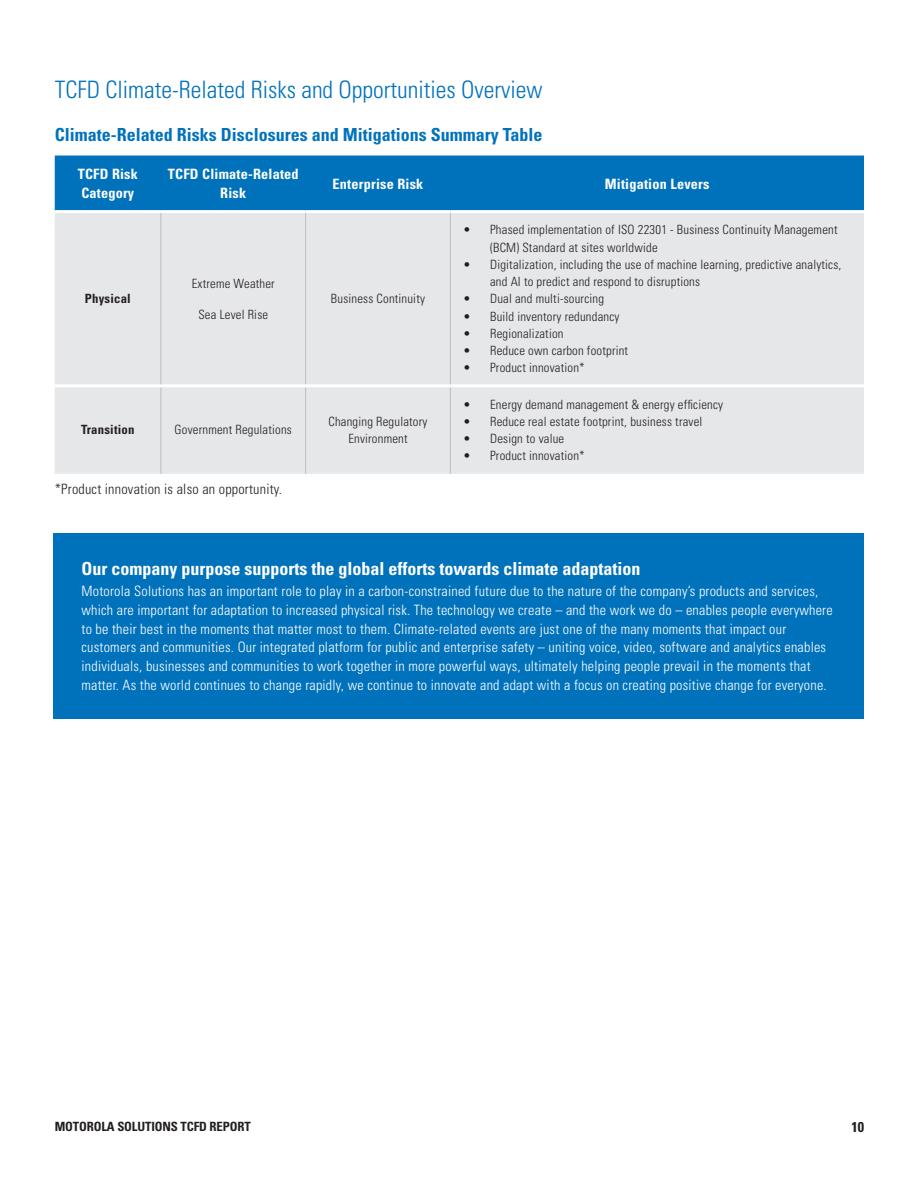
<style>
.page{position:relative;width:918px;height:1188px;background:#fff}
.page>*{position:absolute;margin:0;border:0;box-sizing:border-box;transform-origin:0 0}
.Header_2{font:300 condensed 24px "Univers LT Std";color:#0072bc}
.Subhead{font:700 condensed 18px "Univers LT Std";color:#fff}
.Subhead-2{font:700 condensed 18px "Univers LT Std";color:#0072bc}
.Body_Copy_Main{font:300 condensed 14.25px/18.8px "Univers LT Std";letter-spacing:.015em;color:#fff}
.Body_Copy_Main-2{font:700 condensed 14.25px/18.8px "Univers LT Std";letter-spacing:.015em;color:#fff}
.Body_Copy_Main-3{font:300 condensed 14.25px "Univers LT Std";letter-spacing:.015em;color:#231f20}
.t1{font:700 condensed 14.25px "Univers LT Std";color:#231f20}
.Body_Copy_Main-4{font:300 condensed 12.75px/17.2px "Univers LT Std";letter-spacing:.015em;color:#231f20}
.Body_Copy_Main-5{font:700 condensed 12.75px "Univers LT Std";letter-spacing:-.01em;color:#231f20}
.Body_Copy_Main-6{font:700 condensed 12.75px "Univers LT Std";letter-spacing:.015em;color:#231f20}
</style>
<div class="page">
<div style="left:53px;top:534px;width:811px;height:185px;background:#0072bc"></div>
<div style="left:55px;top:156px;width:809px;height:54px;background:#0072bc"></div>
<div style="left:55px;top:213px;width:809px;height:261px;background:#e6e7e9"></div>
<hr style="left:161px;top:387px;width:1px;height:87px;background:#bcbdc0">
<hr style="left:305px;top:387px;width:1px;height:87px;background:#bcbdc0">
<hr style="left:450px;top:387px;width:1px;height:87px;background:#bcbdc0">
<hr style="left:55px;top:384px;width:106px;height:3px;background:#fff">
<hr style="left:161px;top:384px;width:145px;height:3px;background:#fff">
<hr style="left:306px;top:384px;width:144px;height:3px;background:#fff">
<hr style="left:450px;top:384px;width:414px;height:3px;background:#fff">
<hr style="left:161px;top:213px;width:1px;height:171px;background:#bcbdc0">
<hr style="left:305px;top:213px;width:1px;height:171px;background:#bcbdc0">
<hr style="left:450px;top:213px;width:1px;height:171px;background:#bcbdc0">
<p class="Header_2" style="left:55px;top:76px;width:489px">TCFD Climate-Related Risks and Opportunities Overview</p>
<p class="Subhead-2" style="left:55px;top:124px;width:489px">Climate-Related Risks Disclosures and Mitigations Summary Table</p>
<p class="Body_Copy_Main-2" style="left:78px;top:165px;width:62px">TCFD Risk<br>Category</p>
<p class="Body_Copy_Main-2" style="left:168px;top:165px;width:132px;text-align:center">TCFD Climate-Related<br>Risk</p>
<p class="Body_Copy_Main-2" style="left:333px;top:174px;width:92px">Enterprise Risk</p>
<p class="Body_Copy_Main-2" style="left:605px;top:174px;width:106px">Mitigation Levers</p>
<p class="Body_Copy_Main-6" style="left:85px;top:291px;width:47px">Physical</p>
<p class="Body_Copy_Main-4" style="left:192px;top:275px;width:85px">Extreme Weather</p>
<p class="Body_Copy_Main-4" style="left:198px;top:306px;width:71px">Sea Level Rise</p>
<p class="Body_Copy_Main-4" style="left:331px;top:290px;width:96px">Business Continuity</p>
<p class="Body_Copy_Main-6" style="left:81px;top:422px;width:55px">Transition</p>
<p class="Body_Copy_Main-4" style="left:175px;top:421px;width:119px">Government Regulations</p>
<p class="Body_Copy_Main-4" style="left:328px;top:413px;width:101px;text-align:center">Changing Regulatory<br>Environment</p>
<p class="Body_Copy_Main-3" style="left:55px;top:481px;width:227px">*Product innovation is also an opportunity.</p>
<p class="Body_Copy_Main-4" style="left:490px;top:221px;width:349px;text-indent:-27px">• Phased implementation of ISO 22301 - Business Continuity Management (BCM) Standard at sites worldwide</p>
<p class="Body_Copy_Main-4" style="left:490px;top:256px;width:353px;text-indent:-27px">• Digitalization, including the use of machine learning, predictive analytics, and AI to predict and respond to disruptions</p>
<p class="Body_Copy_Main-4" style="left:463px;top:290px;width:142px">• Dual and multi-sourcing</p>
<p class="Body_Copy_Main-4" style="left:463px;top:307px;width:158px">• Build inventory redundancy</p>
<p class="Body_Copy_Main-4" style="left:463px;top:325px;width:102px">• Regionalization</p>
<p class="Body_Copy_Main-4" style="left:463px;top:342px;width:167px">• Reduce own carbon footprint</p>
<p class="Body_Copy_Main-4" style="left:463px;top:359px;width:123px">• Product innovation*</p>
<p class="Body_Copy_Main-4" style="left:463px;top:395px;width:262px">• Energy demand management &amp; energy efficiency</p>
<p class="Body_Copy_Main-4" style="left:463px;top:413px;width:241px">• Reduce real estate footprint, business travel</p>
<p class="Body_Copy_Main-4" style="left:463px;top:430px;width:103px">• Design to value</p>
<p class="Body_Copy_Main-4" style="left:463px;top:447px;width:123px">• Product innovation*</p>
<p class="Subhead" style="left:82px;top:557px;width:560px">Our company purpose supports the global efforts towards climate adaptation</p>
<p class="Body_Copy_Main" style="left:82px;top:582px;width:753px">Motorola Solutions has an important role to play in a carbon-constrained future due to the nature of the company’s products and services, which are important for adaptation to increased physical risk. The technology we create – and the work we do – enables people everywhere to be their best in the moments that matter most to them. Climate-related events are just one of the many moments that impact our customers and communities. Our integrated platform for public and enterprise safety – uniting voice, video, software and analytics enables individuals, businesses and communities to work together in more powerful ways, ultimately helping people prevail in the moments that matter. As the world continues to change rapidly, we continue to innovate and adapt with a focus on creating positive change for everyone.</p>
<p class="Body_Copy_Main-5" style="left:55px;top:1119px;width:198px">MOTOROLA SOLUTIONS TCFD REPORT</p>
<p class="t1" style="left:851px;top:1119px;width:14px">10</p>
</div>
